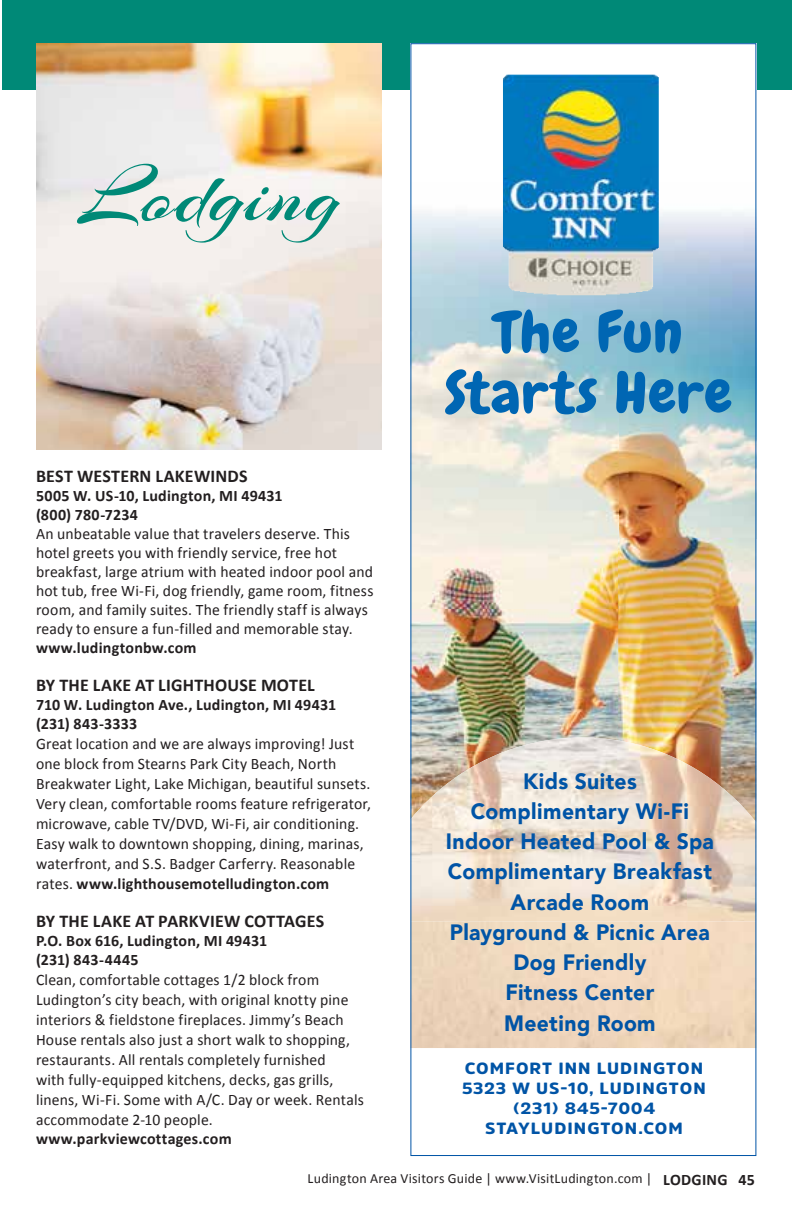
<style>
.page{position:relative;width:792px;height:1224px;background:#fff}
.page>*{position:absolute;margin:0;border:0;box-sizing:border-box;transform-origin:0 0}
.t1{font:84px "Arizonia";letter-spacing:.025em;color:#008977}
.t2{font:56.6px/60.4px "Chewy";letter-spacing:.015em;color:#0066b3;text-align:center;scale:1.09 1}
.t3{font:900 22.2px/30.2px "Avenir";letter-spacing:.015em;color:#0054a6;text-align:center;scale:.95 1}
.t4{font:700 18px "Calibri";letter-spacing:.01em;color:#231f20}
.t5{font:900 16.2px/20.2px "Amsi Pro";letter-spacing:.055em;color:#0054a6;text-align:center;scale:1.08 1}
.t6{font:16px/20px "Calibri";letter-spacing:.01em;color:#231f20}
.t7{font:700 16px/19px "Calibri";letter-spacing:.015em;color:#231f20}
.t8{font:14px "Calibri";letter-spacing:.02em;color:#231f20}
.s1{font-weight:700}
.s2{font-weight:700;font-size:16px}
</style>
<div class="page">
<div style="left:2px;top:0;width:790px;height:90px;background:#008977"></div>
<img style="left:36px;top:43px;width:346px;height:407px">
<svg style="left:410px;top:43px;width:346px;height:1113px"></svg>
<img style="left:412px;top:210px;width:206px;height:528px">
<img style="left:618px;top:212px;width:136px;height:552px">
<img style="left:503px;top:75px;width:156px;height:220px">
<img style="left:412px;top:738px;width:276px;height:183px">
<img style="left:687px;top:764px;width:67px;height:157px">
<h1 class="t1" style="left:77px;top:144px;width:266px">Lodging</h1>
<h2 class="t2" style="left:445px;top:303px;width:265px">The Fun<br>Starts Here</h2>
<p class="t4" style="left:36px;top:465px;width:213px">BEST WESTERN LAKEWINDS</p>
<p class="t7" style="left:36px;top:486px;width:248px">5005 W. US-10, Ludington, MI 49431 (800) 780-7234</p>
<p class="t6" style="left:36px;top:524px;width:339px;line-height:19px">An unbeatable value that travelers deserve. This hotel greets you with friendly service, free hot breakfast, large atrium with heated indoor pool and hot tub, free Wi-Fi, dog friendly, game room, fitness room, and family suites. The friendly staff is always ready to ensure a fun-filled and memorable stay.</p>
<p class="t7" style="left:36px;top:638px;width:162px">www.ludingtonbw.com</p>
<p class="t4" style="left:36px;top:674px;width:280px">BY THE LAKE AT LIGHTHOUSE MOTEL</p>
<p class="t7" style="left:36px;top:695px;width:302px">710 W. Ludington Ave., Ludington, MI 49431 (231) 843-3333</p>
<p class="t6" style="left:36px;top:733px;width:337px">Great location and we are always improving! Just one block from Stearns Park City Beach, North Breakwater Light, Lake Michigan, beautiful sunsets.<br>Very clean, comfortable rooms feature refrigerator, microwave, cable TV/DVD, Wi-Fi, air conditioning.<br>Easy walk to downtown shopping, dining, marinas, waterfront, and S.S. Badger Carferry. Reasonable rates. <span class="s1">www.lighthousemotelludington.com</span></p>
<p class="t4" style="left:36px;top:910px;width:290px">BY THE LAKE AT PARKVIEW COTTAGES</p>
<p class="t7" style="left:36px;top:931px;width:233px">P.O. Box 616, Ludington, MI 49431 (231) 843-4445</p>
<p class="t6" style="left:36px;top:969px;width:329px">Clean, comfortable cottages 1/2 block from Ludington’s city beach, with original knotty pine interiors &amp; fieldstone fireplaces. Jimmy’s Beach House rentals also just a short walk to shopping, restaurants. All rentals completely furnished<br>with fully-equipped kitchens, decks, gas grills, linens, Wi-Fi. Some with A/C. Day or week. Rentals accommodate 2-10 people.</p>
<p class="t7" style="left:36px;top:1129px;width:197px">www.parkviewcottages.com</p>
<p class="t8" style="left:308px;top:1170px;width:449px">Ludington Area Visitors Guide | www.VisitLudington.com | <span class="s2">LODGING 45</span></p>
<h3 class="t3" style="left:446px;top:765px;width:284px">Kids Suites<br>Complimentary Wi-Fi<br>Indoor Heated Pool &amp; Spa<br>Complimentary Breakfast<br>Arcade Room<br>Playground &amp; Picnic Area<br>Dog Friendly<br>Fitness Center<br>Meeting Room</h3>
<p class="t5" style="left:462px;top:1058px;width:227px">COMFORT INN LUDINGTON<br>5323 W US-10, LUDINGTON (231) 845-7004<br>STAYLUDINGTON.COM</p>
</div>
